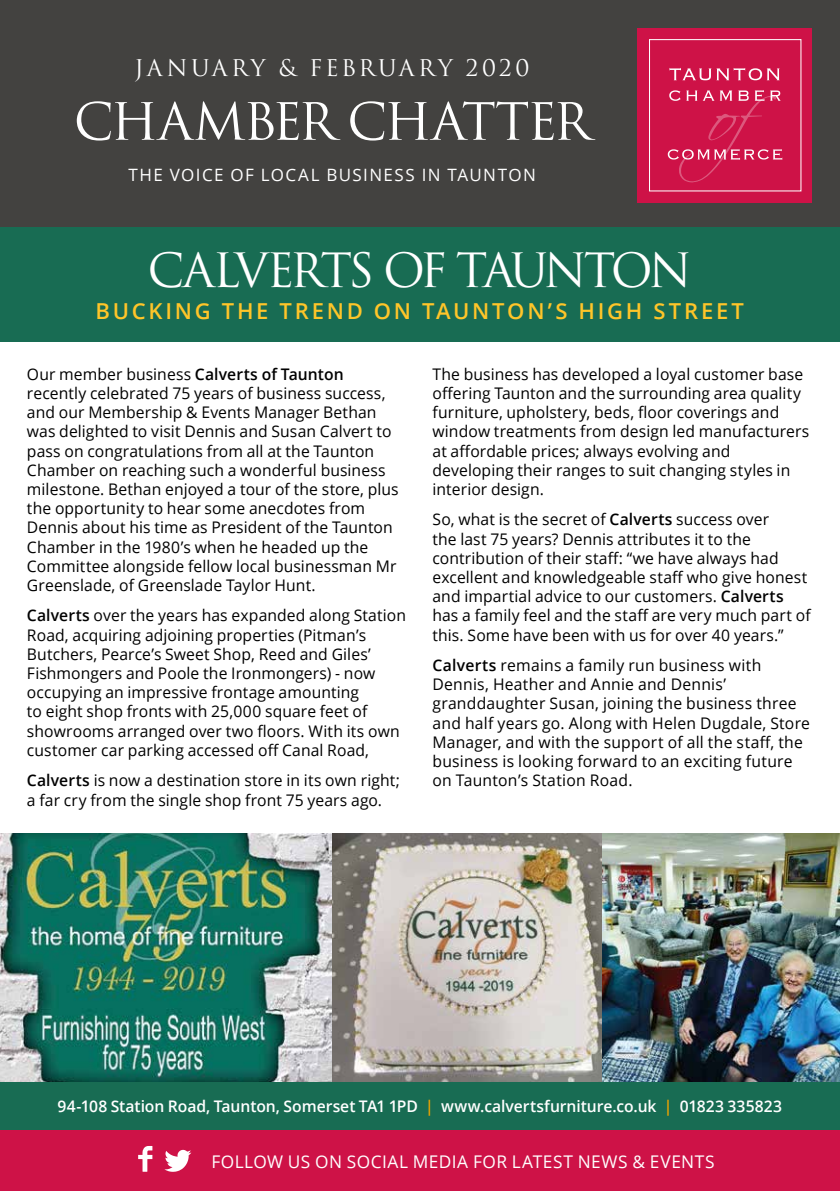
<style>
.page{position:relative;width:840px;height:1191px;background:#fff}
.page>*{position:absolute;margin:0;border:0;box-sizing:border-box;transform-origin:0 0}
.t1{font:50px "Trajan";letter-spacing:-.06em;color:#fff}
.t2{font:46px "Trajan";letter-spacing:-.1em;color:#fff}
.t3{font:22.4px "Trajan";letter-spacing:.13em;color:#fff}
.t4{font:600 22px "Open Sans";letter-spacing:.12em;color:#ffc529}
.t5{font:17.4px "Open Sans";letter-spacing:.025em;color:#fff}
.t6{font:17px "Open Sans";letter-spacing:.085em;color:#fff}
.t7{font:16px/19.2px "Open Sans";letter-spacing:.005em;color:#000}
.t8{font:600 16px "Open Sans";letter-spacing:-.005em;color:#fff}
.s1{font-weight:600}
.s2{color:#eea300}
</style>
<div class="page">
<div style="left:0;top:0;width:839px;height:229px;background:#434240"></div>
<div style="left:636px;top:28px;width:175px;height:175px;background:#ce1247"></div>
<div style="left:648px;top:39px;width:153px;height:152px;border:1px solid #fff"></div>
<svg style="left:667px;top:90px;width:114px;height:93px"></svg>
<svg style="left:669px;top:68px;width:110px;height:12px"></svg>
<div style="left:0;top:228px;width:839px;height:114px;background:#186c53"></div>
<div style="left:0;top:1080px;width:839px;height:51px;background:#186c53"></div>
<div style="left:0;top:1130px;width:839px;height:61px;background:#ce1247"></div>
<svg style="left:138px;top:1146px;width:14px;height:25px"></svg>
<svg style="left:164px;top:1149px;width:27px;height:22px"></svg>
<img style="left:0;top:833px;width:602px;height:248px">
<img style="left:602px;top:833px;width:237px;height:248px">
<h3 class="t3" style="left:134px;top:54px;width:396px">JANUARY &amp; FEBRUARY 2020</h3>
<h1 class="t1" style="left:74px;top:91px;width:518px">CHAMBER CHATTER</h1>
<p class="t6" style="left:128px;top:163px;width:409px">THE VOICE OF LOCAL BUSINESS IN TAUNTON</p>
<h2 class="t2" style="left:147px;top:243px;width:546px">CALVERTS OF TAUNTON</h2>
<h3 class="t4" style="left:95px;top:296px;width:649px">BUCKING THE TREND ON TAUNTON’S HIGH STREET</h3>
<p class="t7" style="left:27px;top:364px;width:373px">Our member business <span class="s1">Calverts of Taunton </span>recently celebrated 75 years of business success, and our Membership &amp; Events Manager Bethan was delighted to visit Dennis and Susan Calvert to pass on congratulations from all at the Taunton Chamber on reaching such a wonderful business milestone. Bethan enjoyed a tour of the store, plus the opportunity to hear some anecdotes from Dennis about his time as President of the Taunton Chamber in the 1980’s when he headed up the Committee alongside fellow local businessman Mr Greenslade, of Greenslade Taylor Hunt.</p>
<p class="t7" style="left:27px;top:605px;width:380px"><span class="s1">Calverts</span> over the years has expanded along Station Road, acquiring adjoining properties (Pitman’s Butchers, Pearce’s Sweet Shop, Reed and Giles’ Fishmongers and Poole the Ironmongers) - now occupying an impressive frontage amounting<br>to eight shop fronts with 25,000 square feet of showrooms arranged over two floors. With its own customer car parking accessed off Canal Road,</p>
<p class="t7" style="left:27px;top:770px;width:374px"><span class="s1">Calverts</span> is now a destination store in its own right; a far cry from the single shop front 75 years ago.</p>
<p class="t7" style="left:432px;top:364px;width:378px">The business has developed a loyal customer base offering Taunton and the surrounding area quality furniture, upholstery, beds, floor coverings and window treatments from design led manufacturers at affordable prices; always evolving and developing their ranges to suit changing styles in interior design.</p>
<p class="t7" style="left:432px;top:509px;width:379px">So, what is the secret of <span class="s1">Calverts</span> success over<br>the last 75 years? Dennis attributes it to the contribution of their staff: “we have always had excellent and knowledgeable staff who give honest and impartial advice to our customers. <span class="s1">Calverts </span>has a family feel and the staff are very much part of this. Some have been with us for over 40 years.”</p>
<p class="t7" style="left:432px;top:655px;width:379px"><span class="s1">Calverts</span> remains a family run business with Dennis, Heather and Annie and Dennis’ granddaughter Susan, joining the business three and half years go. Along with Helen Dugdale, Store Manager, and with the support of all the staff, the business is looking forward to an exciting future on Taunton’s Station Road.</p>
<p class="t8" style="left:58px;top:1095px;width:725px">94-108 Station Road, Taunton, Somerset TA1 1PD <span class="s2">|</span> www.calvertsfurniture.co.uk <span class="s2">|</span> 01823 335823</p>
<p class="t5" style="left:211px;top:1149px;width:504px">FOLLOW US ON SOCIAL MEDIA FOR LATEST NEWS &amp; EVENTS</p>
</div>
